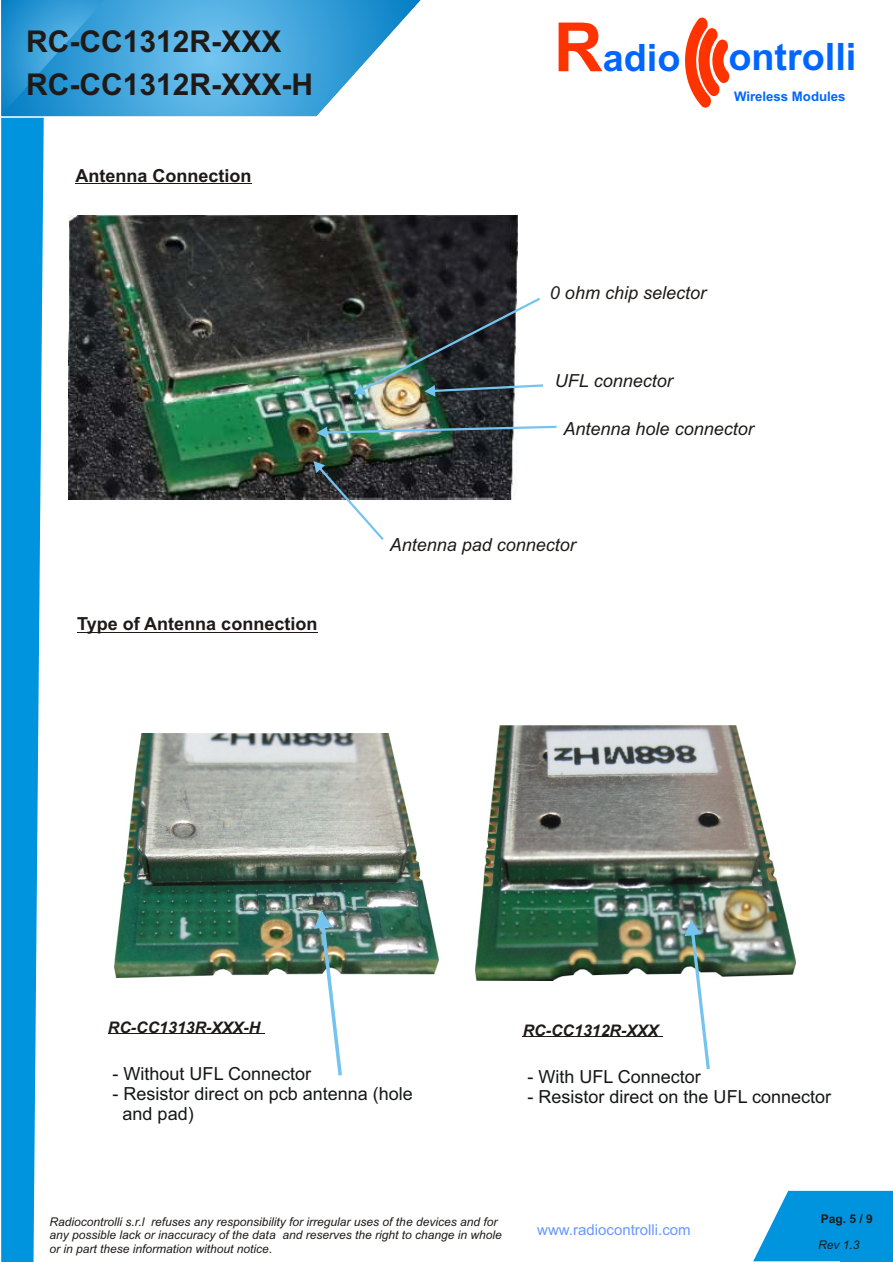
<style>
.page{position:relative;width:893px;height:1262px;background:#fff}
.page>*{position:absolute;margin:0;border:0;box-sizing:border-box;transform-origin:0 0}
.t1{font:700 37.8px "Arial";color:#06f}
.t2{font:700 30px/43.2px "Arial";color:#1f1a17}
.t3{font:18px/20.1px "Arial";color:#151616}
.t4{font:italic 18px "Arial";color:#1f1a17}
.t5{font:700 18px "Arial";color:#1f1a17}
.t6{font:italic 700 15.9px "Arial";color:#1f1a17}
.t7{font:15px "Arial";color:#69f}
.t8{font:700 13.2px "Arial";color:#06f}
.t9{font:italic 12px/13.4px "Arial";color:#1f1a17}
.t10{font:700 12px "Arial";color:#1f1a17}
.s1{font-size:67.95px;color:#f30}
</style>
<div class="page">
<svg style="left:753px;top:1190px;width:140px;height:71px;background:#23a3e2"></svg>
<svg style="left:1px;top:118px;width:22px;height:1144px;background:#0395de"></svg>
<svg style="left:23px;top:118px;width:21px;height:1144px"></svg>
<img style="left:68px;top:216px;width:450px;height:284px">
<hr style="left:76px;top:183px;width:176px;height:1px;background:#1f1a17">
<img style="left:316px;top:426px;width:240px;height:12px">
<svg style="left:313px;top:461px;width:71px;height:79px"></svg>
<img style="left:354px;top:298px;width:189px;height:99px">
<hr style="left:77px;top:632px;width:240px;height:1px;background:#1f1a17">
<svg style="left:685px;top:17px;width:45px;height:91px"></svg>
<svg style="left:1px;top:0;width:217px;height:116px;background:#40a4db"></svg>
<svg style="left:218px;top:0;width:203px;height:117px"></svg>
<img style="left:115px;top:734px;width:324px;height:243px">
<img style="left:475px;top:725px;width:320px;height:255px">
<hr style="left:108px;top:1033px;width:157px;height:1px;background:#1f1a17">
<hr style="left:522px;top:1036px;width:141px;height:1px;background:#1f1a17">
<img style="left:314px;top:911px;width:28px;height:164px">
<svg style="left:684px;top:920px;width:26px;height:149px"></svg>
<h2 class="t2" style="left:26px;top:22px;width:288px">RC-CC1312R-XXX<br>RC-CC1312R-XXX-H</h2>
<h2 class="t2" style="left:18px;top:31px;width:282px">RC-CC1101-SPI-434</h2>
<h3 class="t5" style="left:76px;top:169px;width:178px">Antenna Connection</h3>
<h3 class="t5" style="left:77px;top:617px;width:242px">Type of Antenna connection</h3>
<h1 class="t1" style="left:553px;top:44px;width:128px"><span class="s1">R</span>adio</h1>
<h1 class="t1" style="left:728px;top:42px;width:129px">ontrolli</h1>
<p class="t8" style="left:734px;top:91px;width:113px">Wireless Modules</p>
<h3 class="t4" style="left:550px;top:286px;width:158px">0 ohm chip selector</h3>
<h3 class="t4" style="left:554px;top:374px;width:120px">UFL connector</h3>
<h3 class="t4" style="left:563px;top:421px;width:192px">Antenna hole connector</h3>
<h3 class="t4" style="left:390px;top:538px;width:188px">Antenna pad connector</h3>
<h3 class="t6" style="left:108px;top:1021px;width:154px">RC-CC1313R-XXX-H</h3>
<h3 class="t3" style="left:113px;top:1065px;width:200px">- Without UFL Connector</h3>
<h3 class="t3" style="left:123px;top:1085px;width:292px;text-indent:-10px">- Resistor direct on pcb antenna (hole and pad)</h3>
<h3 class="t6" style="left:522px;top:1024px;width:137px">RC-CC1312R-XXX</h3>
<h3 class="t3" style="left:527px;top:1068px;width:175px">- With UFL Connector</h3>
<h3 class="t3" style="left:527px;top:1088px;width:305px">- Resistor direct on the UFL connector</h3>
<p class="t9" style="left:49px;top:1216px;width:454px">Radiocontrolli s.r.l refuses any responsibility for irregular uses of the devices and for any possible lack or inaccuracy of the data and reserves the right to change in whole or in part these information without notice.</p>
<p class="t7" style="left:537px;top:1223px;width:155px">www.radiocontrolli.com</p>
<p class="t10" style="left:820px;top:1214px;width:54px">Pag. 5 / 9</p>
<p class="t9" style="left:818px;top:1239px;width:43px">Rev 1.3</p>
</div>
